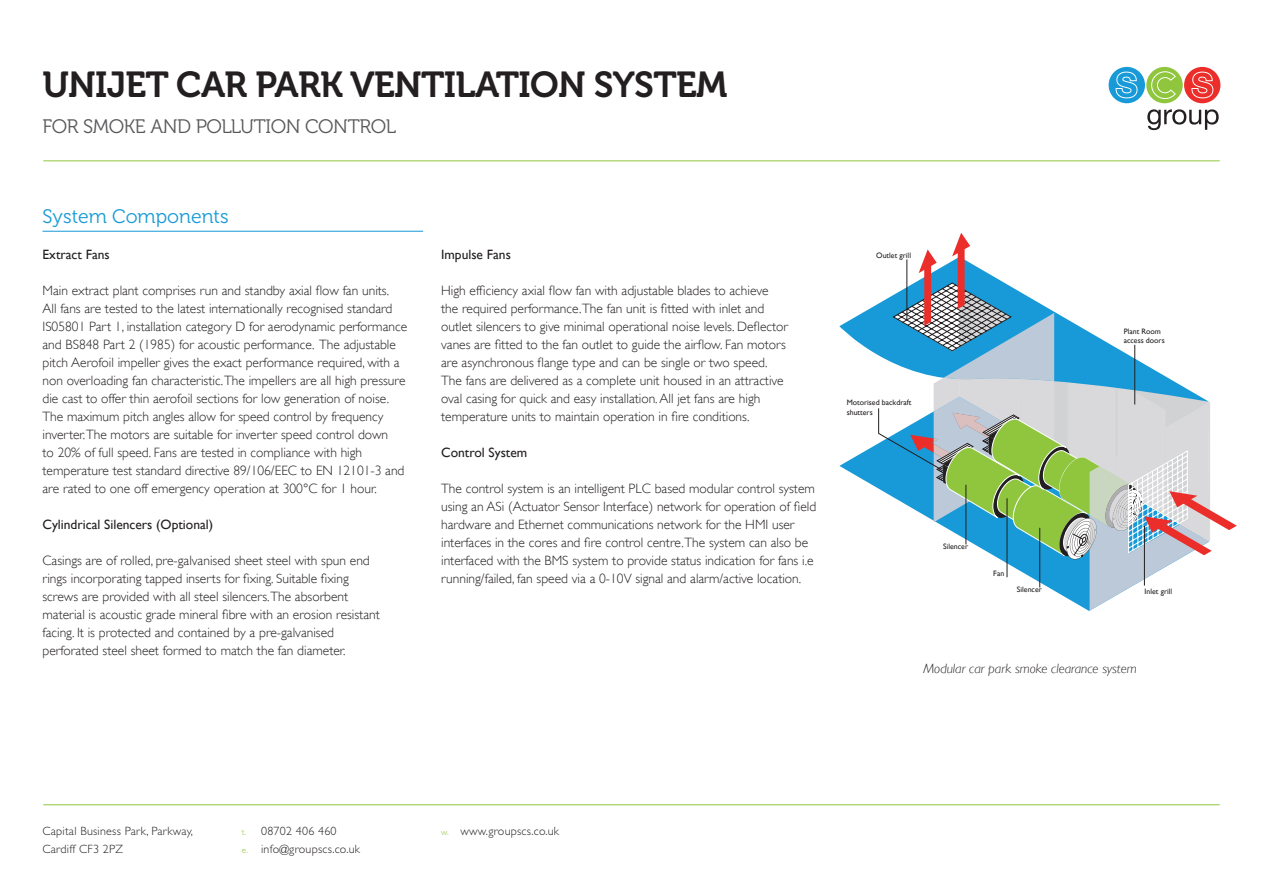
<style>
.page{position:relative;width:1263px;height:893px;background:#fff}
.page>*{position:absolute;margin:0;border:0;box-sizing:border-box;transform-origin:0 0}
.t1{font:36px "Museo 700";letter-spacing:-.02em;color:#231f20}
.t2{font:19.5px "Museo 300";letter-spacing:-.02em;color:#57585a}
.t3{font:19.5px "Museo 300";color:#179ad7}
.main_text{font:300 13.5px/18px "Gill Sans";color:#231f20}
.t4{font:13.5px "Gill Sans";color:#231f20}
.main_text-2{font:italic 300 13.5px "Gill Sans";color:#231f20}
.t5{font:300 12px/18px "Gill Sans Std";letter-spacing:.02em;color:#231f20}
.t6{font:300 9px "Gill Sans Std";color:#8fc63e}
.t7{font:7.8px/9.4px "Gill Sans";color:#231f20}
</style>
<div class="page">
<div style="left:1108px;top:67px;width:37px;height:36px;background:#179ad7;border-radius:50%"></div>
<div style="left:1146px;top:67px;width:37px;height:36px;background:#8fc63e;border-radius:50%"></div>
<div style="left:1184px;top:67px;width:36px;height:36px;background:#eb2e2a;border-radius:50%"></div>
<svg style="left:1151px;top:71px;width:25px;height:28px"></svg>
<svg style="left:1147px;top:109px;width:72px;height:21px"></svg>
<svg style="left:1115px;top:72px;width:22px;height:26px"></svg>
<svg style="left:1191px;top:72px;width:22px;height:26px"></svg>
<hr style="left:43px;top:161px;width:1177px;height:1px;background:#8fc63e">
<hr style="left:43px;top:804px;width:1177px;height:1px;background:#8fc63e">
<hr style="left:43px;top:231px;width:380px;height:1px;background:#179ad7">
<svg style="left:839px;top:443px;width:39px;height:46px"></svg>
<svg style="left:839px;top:304px;width:39px;height:51px"></svg>
<svg style="left:924px;top:233px;width:313px;height:378px"></svg>
<svg style="left:878px;top:259px;width:267px;height:329px"></svg>
<h1 class="t1" style="left:43px;top:64px;width:686px">UNIJET CAR PARK VENTILATION SYSTEM</h1>
<h2 class="t2" style="left:43px;top:115px;width:355px">FOR SMOKE AND POLLUTION CONTROL</h2>
<p class="t3" style="left:43px;top:205px;width:188px">System Components</p>
<h3 class="t4" style="left:43px;top:246px;width:69px">Extract Fans</h3>
<p class="main_text" style="left:43px;top:281px;width:366px">Main extract plant comprises run and standby axial flow fan units.<br>All fans are tested to the latest internationally recognised standard IS05801 Part 1, installation category D for aerodynamic performance and BS848 Part 2 (1985) for acoustic performance. The adjustable pitch Aerofoil impeller gives the exact performance required, with a non overloading fan characteristic.The impellers are all high pressure die cast to offer thin aerofoil sections for low generation of noise.<br>The maximum pitch angles allow for speed control by frequency inverter.The motors are suitable for inverter speed control down<br>to 20% of full speed. Fans are tested in compliance with high temperature test standard directive 89/106/EEC to EN 12101-3 and are rated to one off emergency operation at 300°C for 1 hour.</p>
<h3 class="t4" style="left:43px;top:516px;width:172px">Cylindrical Silencers (Optional)</h3>
<p class="main_text" style="left:43px;top:551px;width:339px">Casings are of rolled, pre-galvanised sheet steel with spun end rings incorporating tapped inserts for fixing. Suitable fixing screws are provided with all steel silencers.The absorbent material is acoustic grade mineral fibre with an erosion resistant facing. It is protected and contained by a pre-galvanised perforated steel sheet formed to match the fan diameter.</p>
<h3 class="t4" style="left:441px;top:246px;width:71px">Impulse Fans</h3>
<p class="main_text" style="left:441px;top:281px;width:348px">High efficiency axial flow fan with adjustable blades to achieve the required performance.The fan unit is fitted with inlet and outlet silencers to give minimal operational noise levels. Deflector vanes are fitted to the fan outlet to guide the airflow. Fan motors are asynchronous flange type and can be single or two speed.<br>The fans are delivered as a complete unit housed in an attractive oval casing for quick and easy installation. All jet fans are high temperature units to maintain operation in fire conditions.</p>
<h3 class="t4" style="left:441px;top:444px;width:88px">Control System</h3>
<p class="main_text" style="left:441px;top:479px;width:377px">The control system is an intelligent PLC based modular control system using an ASi (Actuator Sensor Interface) network for operation of field hardware and Ethernet communications network for the HMI user interfaces in the cores and fire control centre.The system can also be interfaced with the BMS system to provide status indication for fans i.e running/failed, fan speed via a 0-10V signal and alarm/active location.</p>
<p class="t7" style="left:876px;top:251px;width:36px">Outlet grill</p>
<p class="t7" style="left:847px;top:398px;width:66px">Motorised backdraft shutters</p>
<p class="t7" style="left:1124px;top:326px;width:43px">Plant Room access doors</p>
<p class="t7" style="left:943px;top:542px;width:27px">Silencer</p>
<p class="t7" style="left:993px;top:569px;width:12px">Fan</p>
<p class="t7" style="left:1017px;top:584px;width:27px">Silencer</p>
<p class="t7" style="left:1144px;top:586px;width:29px">Inlet grill</p>
<p class="main_text-2" style="left:923px;top:660px;width:215px">Modular car park smoke clearance system</p>
<p class="t5" style="left:43px;top:822px;width:152px">Capital Business Park, Parkway,<br>Cardiff CF3 2PZ</p>
<p class="t5" style="left:261px;top:822px;width:100px">08702 406 460 info@groupscs.co.uk</p>
<p class="t6" style="left:242px;top:826px;width:6px">t.</p>
<p class="t5" style="left:460px;top:822px;width:100px">www.groupscs.co.uk</p>
<p class="t6" style="left:242px;top:844px;width:8px">e.</p>
<p class="t6" style="left:441px;top:826px;width:9px">w.</p>
</div>
